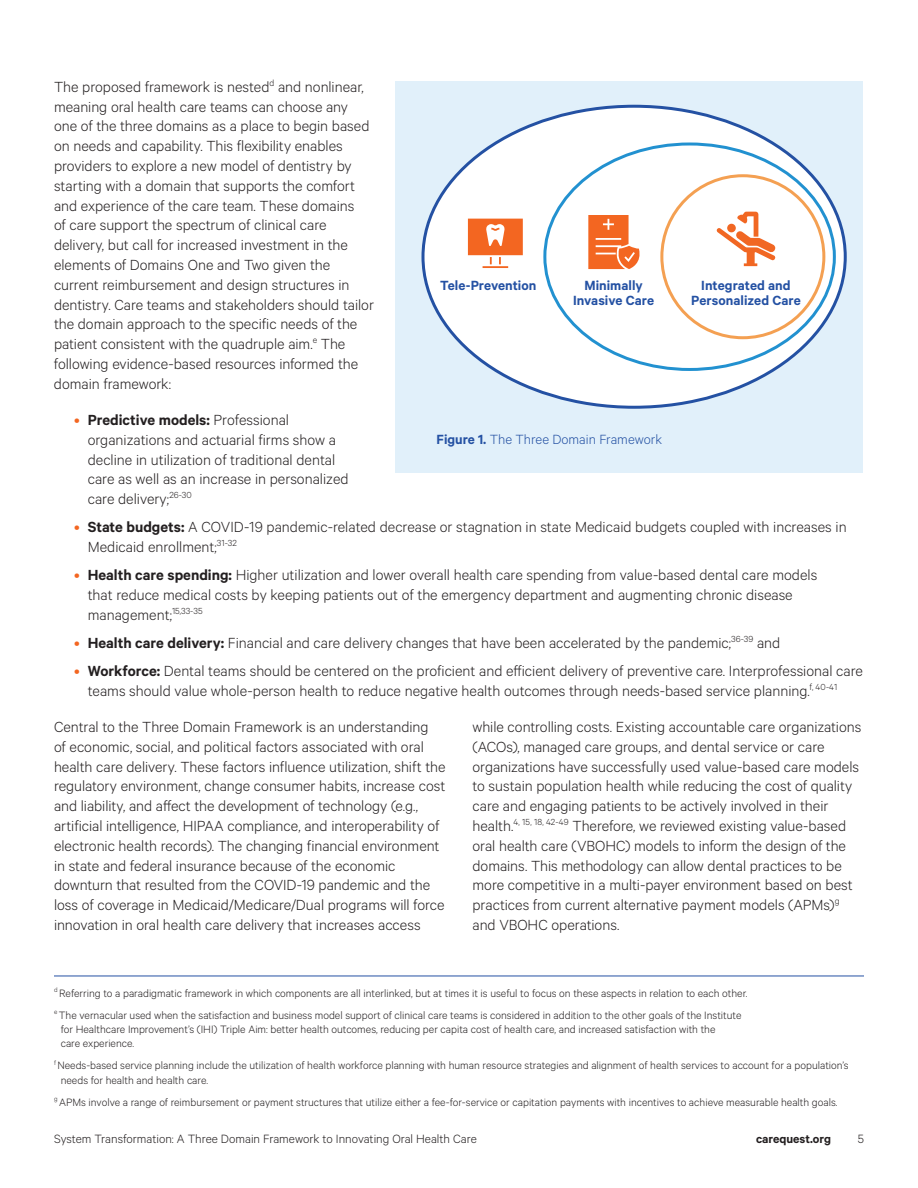
<style>
.page{position:relative;width:918px;height:1188px;background:#fff}
.page>*{position:absolute;margin:0;border:0;box-sizing:border-box;transform-origin:0 0}
.t1{font:300 16.5px/19.8px "Calibre";color:#231f20}
.t2{font:600 15px/15px "Calibre";color:#2451a3;text-align:center}
.t3{font:300 15px "Calibre";color:#2451a3}
.t4{font:300 13.5px "Calibre";color:#231f20}
.t5{font:600 13.5px "Calibre";color:#231f20}
.t6{font:300 12px/14.4px "Calibre";color:#231f20}
.s1{font-weight:400;color:#f36621}
.s2{font-weight:600}
</style>
<div class="page">
<hr style="left:54px;top:976px;width:810px;height:1px;background:#2451a3">
<div style="left:395px;top:82px;width:468px;height:391px;background:#e1f0fa"></div>
<div style="left:423px;top:106px;width:422px;height:301px;background:#fff;border-radius:50%"></div>
<div style="left:660px;top:174px;width:165px;height:165px;border:3px solid #f4a052;border-radius:50%"></div>
<svg style="left:717px;top:212px;width:58px;height:54px"></svg>
<svg style="left:588px;top:216px;width:52px;height:53px"></svg>
<svg style="left:468px;top:219px;width:55px;height:49px"></svg>
<p class="t1" style="left:54px;top:76px;width:321px">The proposed framework is nested<sup>d</sup> and nonlinear, meaning oral health care teams can choose any one of the three domains as a place to begin based on needs and capability. This flexibility enables providers to explore a new model of dentistry by starting with a domain that supports the comfort and experience of the care team. These domains<br>of care support the spectrum of clinical care delivery, but call for increased investment in the elements of Domains One and Two given the current reimbursement and design structures in dentistry. Care teams and stakeholders should tailor the domain approach to the specific needs of the patient consistent with the quadruple aim.<sup>e</sup> The following evidence-based resources informed the domain framework:</p>
<p class="t1" style="left:88px;top:409px;width:262px;text-indent:-13px"><span class="s1">•</span> <span class="s2">Predictive models:</span> Professional organizations and actuarial firms show a decline in utilization of traditional dental care as well as an increase in personalized care delivery;<sup>26-30</sup></p>
<p class="t1" style="left:88px;top:517px;width:760px;text-indent:-13px"><span class="s1">•</span> <span class="s2">State budgets:</span> A COVID-19 pandemic-related decrease or stagnation in state Medicaid budgets coupled with increases in<br>Medicaid enrollment;<sup>31-32</sup></p>
<p class="t1" style="left:88px;top:564px;width:731px;text-indent:-13px"><span class="s1">•</span> <span class="s2">Health care spending:</span> Higher utilization and lower overall health care spending from value-based dental care models that reduce medical costs by keeping patients out of the emergency department and augmenting chronic disease management;<sup>15,33-35</sup></p>
<p class="t1" style="left:74px;top:632px;width:708px"><span class="s1">•</span> <span class="s2">Health care delivery:</span> Financial and care delivery changes that have been accelerated by the pandemic;<sup>36-39</sup> and</p>
<p class="t1" style="left:88px;top:660px;width:777px;text-indent:-13px"><span class="s1">•</span> <span class="s2">Workforce:</span> Dental teams should be centered on the proficient and efficient delivery of preventive care. Interprofessional care teams should value whole-person health to reduce negative health outcomes through needs-based service planning.<sup>f,</sup> <sup>40-41</sup></p>
<p class="t1" style="left:54px;top:716px;width:393px">Central to the Three Domain Framework is an understanding<br>of economic, social, and political factors associated with oral health care delivery. These factors influence utilization, shift the regulatory environment, change consumer habits, increase cost and liability, and affect the development of technology (e.g., artificial intelligence, HIPAA compliance, and interoperability of electronic health records). The changing financial environment in state and federal insurance because of the economic downturn that resulted from the COVID-19 pandemic and the loss of coverage in Medicaid/Medicare/Dual programs will force innovation in oral health care delivery that increases access</p>
<p class="t1" style="left:473px;top:716px;width:390px">while controlling costs. Existing accountable care organizations (ACOs), managed care groups, and dental service or care organizations have successfully used value-based care models to sustain population health while reducing the cost of quality care and engaging patients to be actively involved in their health.<sup>4,</sup> <sup>15,</sup> <sup>18,</sup> <sup>42-49</sup> Therefore, we reviewed existing value-based oral health care (VBOHC) models to inform the design of the domains. This methodology can allow dental practices to be more competitive in a multi-payer environment based on best practices from current alternative payment models (APMs)<sup>g </sup>and VBOHC operations.</p>
<p class="t2" style="left:440px;top:277px;width:98px">Tele-Prevention</p>
<p class="t2" style="left:573px;top:277px;width:82px">Minimally<br>Invasive Care</p>
<p class="t2" style="left:691px;top:277px;width:111px">Integrated and<br>Personalized Care</p>
<p class="t3" style="left:436px;top:430px;width:227px"><span class="s2">Figure 1.</span> The Three Domain Framework</p>
<p class="t6" style="left:54px;top:981px;width:695px;line-height:21.9px"><sup>d</sup> Referring to a paradigmatic framework in which components are all interlinked, but at times it is useful to focus on these aspects in relation to each other. <sup>e</sup> The vernacular used when the satisfaction and business model support of clinical care teams is considered in addition to the other goals of the Institute</p>
<p class="t6" style="left:61px;top:1021px;width:656px">for Healthcare Improvement’s (IHI) Triple Aim: better health outcomes, reducing per capita cost of health care, and increased satisfaction with the care experience.</p>
<p class="t6" style="left:61px;top:1058px;width:789px;text-indent:-7px"><sup>f</sup> Needs-based service planning include the utilization of health workforce planning with human resource strategies and alignment of health services to account for a population’s needs for health and health care.</p>
<p class="t6" style="left:54px;top:1094px;width:785px"><sup>g</sup> APMs involve a range of reimbursement or payment structures that utilize either a fee-for-service or capitation payments with incentives to achieve measurable health goals.</p>
<p class="t4" style="left:54px;top:1131px;width:424px">System Transformation: A Three Domain Framework to Innovating Oral Health Care</p>
<p class="t5" style="left:756px;top:1131px;width:77px">carequest.org</p>
<p class="t4" style="left:858px;top:1131px;width:8px">5</p>
</div>
